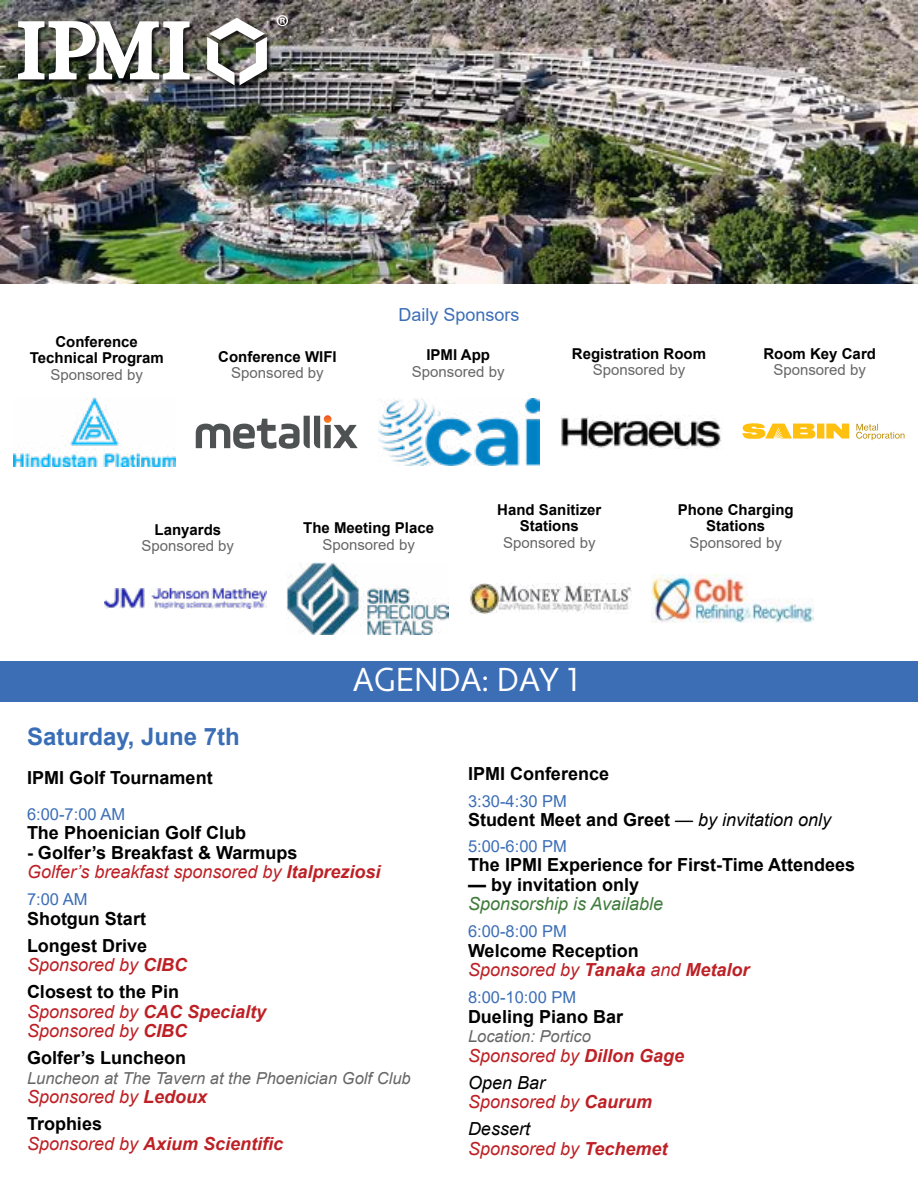
<style>
.page{position:relative;width:918px;height:1188px;background:#fff}
.page>*{position:absolute;margin:0;border:0;box-sizing:border-box;transform-origin:0 0}
.t1{font:33px "Apertura";color:#fff}
.t2{font:700 24px "Arial";color:#396eb6}
.t3{font:700 18px/27px "Arial";color:#000}
.t4{font:italic 18px/27px "Arial";color:#bd2025}
.t5{font:italic 700 18px "Arial";color:#bd2025}
.t6{font:italic 18px "Arial";color:#3f7b3b}
.t7{font:18px "Arial";color:#3c6eb6}
.t8{font:16.5px "Arial";color:#3c6eb6}
.t9{font:italic 16.5px "Arial";color:#666}
.t10{font:700 15px/16.5px "Arial";color:#000;text-align:center}
.t11{font:15px "Arial";color:#666}
.s1{font-weight:700;font-style:normal;color:#000}
.s2{font-weight:700}
.s3{font-weight:400;font-style:italic;color:#bd2025}
.s4{font-style:italic;color:#bd2025}
.s5{font-weight:400}
.s6{font-weight:400;font-style:italic}
.s7{color:#000}
</style>
<div class="page">
<div style="left:0;top:662px;width:918px;height:40px;background:#3c6eb6"></div>
<img style="left:0;top:0;width:918px;height:284px">
<img style="left:14px;top:398px;width:162px;height:68px">
<svg style="left:196px;top:415px;width:162px;height:34px"></svg>
<img style="left:105px;top:589px;width:162px;height:19px">
<img style="left:378px;top:399px;width:162px;height:66px">
<img style="left:287px;top:562px;width:162px;height:73px">
<img style="left:561px;top:417px;width:161px;height:31px">
<img style="left:470px;top:584px;width:161px;height:29px">
<svg style="left:856px;top:424px;width:48px;height:16px"></svg>
<svg style="left:742px;top:423px;width:107px;height:16px"></svg>
<img style="left:651px;top:574px;width:162px;height:48px">
<div style="left:19px;top:16px;width:274px;height:75px;background:#000;opacity:.75"></div>
<svg style="left:207px;top:18px;width:60px;height:67px"></svg>
<svg style="left:18px;top:21px;width:172px;height:58px"></svg>
<svg style="left:277px;top:15px;width:11px;height:11px"></svg>
<p class="t10" style="left:30px;top:334px;width:135px">Conference<br>Technical Program</p>
<p class="t11" style="left:50px;top:364px;width:94px">Sponsored by</p>
<p class="t10" style="left:218px;top:349px;width:120px">Conference WIFI</p>
<p class="t11" style="left:231px;top:363px;width:94px">Sponsored by</p>
<p class="t7" style="left:398px;top:302px;width:123px">Daily Sponsors</p>
<p class="t10" style="left:426px;top:347px;width:65px">IPMI App</p>
<p class="t11" style="left:412px;top:361px;width:94px">Sponsored by</p>
<p class="t10" style="left:572px;top:346px;width:136px">Registration Room</p>
<p class="t11" style="left:593px;top:360px;width:94px">Sponsored by</p>
<p class="t10" style="left:763px;top:346px;width:114px">Room Key Card</p>
<p class="t11" style="left:773px;top:360px;width:94px">Sponsored by</p>
<p class="t10" style="left:155px;top:522px;width:68px">Lanyards</p>
<p class="t11" style="left:142px;top:536px;width:94px">Sponsored by</p>
<p class="t10" style="left:303px;top:520px;width:132px">The Meeting Place</p>
<p class="t11" style="left:322px;top:534px;width:94px">Sponsored by</p>
<p class="t10" style="left:497px;top:502px;width:106px">Hand Sanitizer<br>Stations</p>
<p class="t11" style="left:503px;top:532px;width:94px">Sponsored by</p>
<h1 class="t1" style="left:353px;top:659px;width:227px">AGENDA: DAY 1</h1>
<p class="t10" style="left:678px;top:502px;width:117px">Phone Charging<br>Stations</p>
<p class="t11" style="left:689px;top:532px;width:94px">Sponsored by</p>
<h2 class="t2" style="left:27px;top:720px;width:214px">Saturday, June 7th</h2>
<p class="t3" style="left:27px;top:764px;width:187px">IPMI Golf Tournament</p>
<p class="t8" style="left:27px;top:803px;width:100px">6:00-7:00 AM</p>
<p class="t3" style="left:27px;top:820px;width:221px">The Phoenician Golf Club</p>
<p class="t4" style="left:27px;top:843px;width:355px;line-height:19.5px"><span class="s1">- Golfer’s Breakfast &amp; Warmups<br></span>Golfer’s breakfast sponsored by <span class="s2">Italpreziosi</span></p>
<p class="t8" style="left:27px;top:888px;width:62px">7:00 AM</p>
<p class="t3" style="left:27px;top:905px;width:122px">Shotgun Start<br>Longest Drive</p>
<p class="t3" style="left:27px;top:952px;width:162px"><span class="s3">Sponsored by</span> <span class="s4">CIBC<br></span>Closest to the Pin</p>
<p class="t4" style="left:27px;top:1002px;width:241px;line-height:19.5px">Sponsored by <span class="s2">CAC Specialty<br></span>Sponsored by <span class="s2">CIBC</span></p>
<p class="t3" style="left:27px;top:1045px;width:161px">Golfer’s Luncheon</p>
<p class="t9" style="left:27px;top:1068px;width:385px">Luncheon at The Tavern at the Phoenician Golf Club</p>
<p class="t4" style="left:27px;top:1084px;width:182px">Sponsored by <span class="s2">Ledoux<br></span><span class="s1">Trophies</span></p>
<p class="t5" style="left:27px;top:1132px;width:258px"><span class="s5">Sponsored by</span> Axium Scientific</p>
<p class="t3" style="left:468px;top:760px;width:143px">IPMI Conference</p>
<p class="t8" style="left:468px;top:789px;width:101px">3:30-4:30 PM</p>
<p class="t3" style="left:468px;top:806px;width:365px">Student Meet and Greet <span class="s6">— by invitation only</span></p>
<p class="t8" style="left:468px;top:834px;width:101px">5:00-6:00 PM</p>
<p class="t3" style="left:468px;top:851px;width:389px">The IPMI Experience for First-Time Attendees</p>
<p class="t3" style="left:468px;top:871px;width:173px">— by invitation only</p>
<p class="t6" style="left:468px;top:892px;width:197px">Sponsorship is Available</p>
<p class="t8" style="left:468px;top:920px;width:101px">6:00-8:00 PM</p>
<p class="t3" style="left:468px;top:941px;width:283px;line-height:19.5px">Welcome Reception<br><span class="s3">Sponsored by</span> <span class="s4">Tanaka</span> <span class="s3">and</span> <span class="s4">Metalor</span></p>
<p class="t8" style="left:468px;top:986px;width:110px">8:00-10:00 PM</p>
<p class="t3" style="left:468px;top:1003px;width:157px">Dueling Piano Bar</p>
<p class="t9" style="left:468px;top:1026px;width:124px">Location: Portico</p>
<p class="t4" style="left:468px;top:1042px;width:218px">Sponsored by <span class="s2">Dillon Gage<br></span><span class="s7">Open Bar</span></p>
<p class="t4" style="left:468px;top:1089px;width:186px">Sponsored by <span class="s2">Caurum<br></span><span class="s7">Dessert</span></p>
<p class="t4" style="left:468px;top:1135px;width:201px">Sponsored by <span class="s2">Techemet</span></p>
</div>
